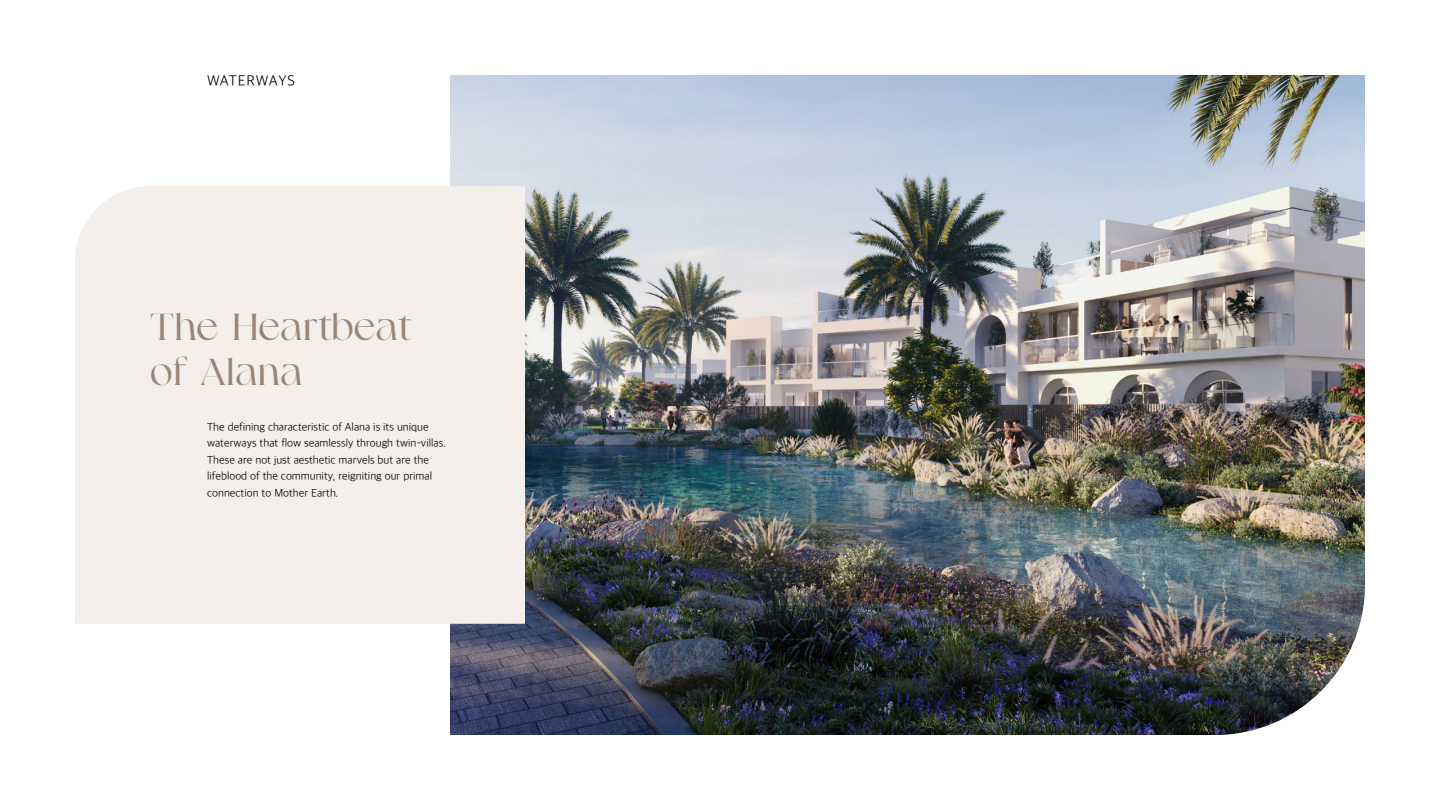
<style>
.page{position:relative;width:1440px;height:810px;background:#fff}
.page>*{position:absolute;margin:0;border:0;box-sizing:border-box;transform-origin:0 0}
.t1{font:37.5px/45px "Rische Demo";color:#998678}
.t2{font:300 15px "Apple SD Gothic Neo";letter-spacing:.05em;color:#000}
.t3{font:300 11.25px/16.5px "Apple SD Gothic Neo";color:#000}
</style>
<div class="page">
<img style="left:450px;top:75px;width:915px;height:660px">
<div style="left:75px;top:186px;width:450px;height:438px;background:#f4efea"></div>
<h2 class="t2" style="left:207px;top:72px;width:90px">WATERWAYS</h2>
<h1 class="t1" style="left:150px;top:306px;width:262px">The Heartbeat of Alana</h1>
<p class="t3" style="left:207px;top:419px;width:240px">The defining characteristic of Alana is its unique waterways that flow seamlessly through twin-villas.<br>These are not just aesthetic marvels but are the lifeblood of the community, reigniting our primal connection to Mother Earth.</p>
</div>
